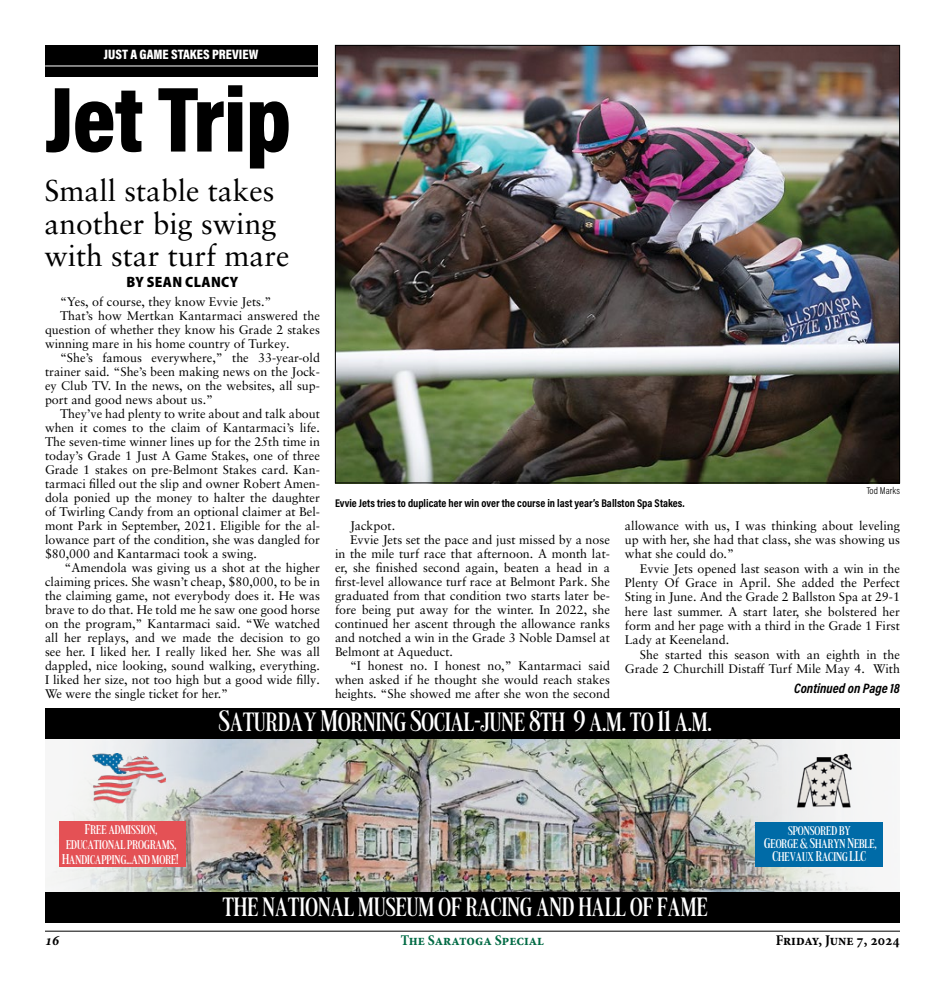
<style>
.page{position:relative;width:945px;height:990px;background:#fff}
.page>*{position:absolute;margin:0;border:0;box-sizing:border-box;transform-origin:0 0}
.t1{font:900 93.75px "Acumin Pro Cond";letter-spacing:-.01em;color:#000}
.t2{font:30px/32.5px "Sabon LT Pro";color:#000}
.t3{font:500 28.88px "LT Carpet";letter-spacing:.005em;color:#fff}
.t4{font:700 condensed 15px "Minion Pro";color:#006a44}
.t5{font:700 condensed 15px "Minion Pro";color:#000}
.t6{font:900 semi-condensed 15px "Myriad Pro";letter-spacing:.02em;color:#000}
.t7{font:italic 700 condensed 15px "Minion Pro";color:#000}
.t8{font:500 13.75px/15px "LT Carpet";letter-spacing:.005em;color:#fff;text-align:center}
.t9{font:900 13.75px "Acumin Pro Cond";color:#fff}
.t10{font:italic 700 13.75px "Acumin Pro Cond";color:#000}
.t11{font:12.5px/14.4px "Sabon LT Pro";color:#000;text-align:justify}
.t12{font:700 11.25px "Acumin Pro Cond";color:#000}
.t13{font:300 10px "Acumin Pro Cond";color:#000}
</style>
<div class="page">
<hr style="left:45px;top:931px;width:855px;height:1px;background:#000">
<img style="left:252px;top:739px;width:444px;height:153px">
<img style="left:45px;top:739px;width:207px;height:153px">
<img style="left:696px;top:739px;width:187px;height:153px">
<div style="left:59px;top:821px;width:127px;height:46px;background:#e45155"></div>
<div style="left:756px;top:822px;width:127px;height:44px;background:#006ba7"></div>
<img style="left:796px;top:751px;width:58px;height:58px">
<div style="left:45px;top:892px;width:855px;height:30px;background:#000"></div>
<img style="left:93px;top:753px;width:73px;height:51px">
<div style="left:45px;top:709px;width:855px;height:30px;background:#000"></div>
<img style="left:337px;top:47px;width:561px;height:434px">
<div style="left:46px;top:45px;width:272px;height:32px;background:#000"></div>
<hr style="left:45px;top:66px;width:275px;height:1px;background:#fff">
<p class="t9" style="left:104px;top:45px;width:156px">JUST A GAME STAKES PREVIEW</p>
<h1 class="t1" style="left:45px;top:58px;width:248px">Jet Trip</h1>
<h2 class="t2" style="left:45px;top:174px;width:246px">Small stable takes another big swing with star turf mare</h2>
<p class="t6" style="left:127px;top:272px;width:113px">BY SEAN CLANCY</p>
<p class="t11" style="left:60px;top:294px;width:213px">“Yes, of course, they know Evvie Jets.”</p>
<p class="t11" style="left:60px;top:308px;width:261px">That’s how Mertkan Kantarmaci answered the</p>
<p class="t11" style="left:45px;top:322px;width:277px">question of whether they know his Grade 2 stakes</p>
<p class="t11" style="left:45px;top:336px;width:246px">winning mare in his home country of Turkey.</p>
<p class="t11" style="left:60px;top:350px;width:261px">“She’s famous everywhere,” the 33-year-old</p>
<p class="t11" style="left:45px;top:364px;width:277px">trainer said. “She’s been making news on the Jock-</p>
<p class="t11" style="left:45px;top:378px;width:277px">ey Club TV. In the news, on the websites, all sup-</p>
<p class="t11" style="left:45px;top:392px;width:170px">port and good news about us.”</p>
<p class="t11" style="left:60px;top:406px;width:262px">They’ve had plenty to write about and talk about</p>
<p class="t11" style="left:45px;top:420px;width:276px">when it comes to the claim of Kantarmaci’s life.</p>
<p class="t11" style="left:45px;top:434px;width:277px">The seven-time winner lines up for the 25th time in</p>
<p class="t11" style="left:45px;top:448px;width:276px">today’s Grade 1 Just A Game Stakes, one of three</p>
<p class="t11" style="left:45px;top:462px;width:277px">Grade 1 stakes on pre-Belmont Stakes card. Kan-</p>
<p class="t11" style="left:45px;top:476px;width:276px">tarmaci filled out the slip and owner Robert Amen-</p>
<p class="t11" style="left:45px;top:490px;width:276px">dola ponied up the money to halter the daughter</p>
<p class="t11" style="left:45px;top:504px;width:277px">of Twirling Candy from an optional claimer at Bel-</p>
<p class="t11" style="left:45px;top:518px;width:276px">mont Park in September, 2021. Eligible for the al-</p>
<p class="t11" style="left:45px;top:532px;width:276px">lowance part of the condition, she was dangled for</p>
<p class="t11" style="left:45px;top:546px;width:213px">$80,000 and Kantarmaci took a swing.</p>
<p class="t11" style="left:65px;top:560px;width:257px">“Amendola was giving us a shot at the higher</p>
<p class="t11" style="left:45px;top:574px;width:276px">claiming prices. She wasn’t cheap, $80,000, to be in</p>
<p class="t11" style="left:45px;top:588px;width:276px">the claiming game, not everybody does it. He was</p>
<p class="t11" style="left:45px;top:602px;width:276px">brave to do that. He told me he saw one good horse</p>
<p class="t11" style="left:45px;top:616px;width:276px">on the program,” Kantarmaci said. “We watched</p>
<p class="t11" style="left:45px;top:630px;width:276px">all her replays, and we made the decision to go</p>
<p class="t11" style="left:45px;top:644px;width:276px">see her. I liked her. I really liked her. She was all</p>
<p class="t11" style="left:45px;top:658px;width:276px">dappled, nice looking, sound walking, everything.</p>
<p class="t11" style="left:45px;top:672px;width:277px">I liked her size, not too high but a good wide filly.</p>
<p class="t11" style="left:45px;top:686px;width:185px">We were the single ticket for her.”</p>
<p class="t12" style="left:335px;top:496px;width:351px">Evvie Jets tries to duplicate her win over the course in last year’s Ballston Spa Stakes.</p>
<p class="t13" style="left:867px;top:485px;width:35px">Tod Marks</p>
<p class="t11" style="left:350px;top:518px;width:47px">Jackpot.</p>
<p class="t11" style="left:350px;top:532px;width:261px">Evvie Jets set the pace and just missed by a nose</p>
<p class="t11" style="left:335px;top:546px;width:277px">in the mile turf race that afternoon. A month lat-</p>
<p class="t11" style="left:335px;top:560px;width:276px">er, she finished second again, beaten a head in a</p>
<p class="t11" style="left:335px;top:574px;width:277px">first-level allowance turf race at Belmont Park. She</p>
<p class="t11" style="left:335px;top:588px;width:276px">graduated from that condition two starts later be-</p>
<p class="t11" style="left:335px;top:602px;width:277px">fore being put away for the winter. In 2022, she</p>
<p class="t11" style="left:335px;top:616px;width:277px">continued her ascent through the allowance ranks</p>
<p class="t11" style="left:335px;top:630px;width:276px">and notched a win in the Grade 3 Noble Damsel at</p>
<p class="t11" style="left:335px;top:644px;width:120px">Belmont at Aqueduct.</p>
<p class="t11" style="left:350px;top:658px;width:262px">“I honest no. I honest no,” Kantarmaci said</p>
<p class="t11" style="left:335px;top:672px;width:276px">when asked if he thought she would reach stakes</p>
<p class="t11" style="left:335px;top:686px;width:276px">heights. “She showed me after she won the second</p>
<p class="t11" style="left:625px;top:518px;width:277px">allowance with us, I was thinking about leveling up with her, she had that class, she was showing us what she could do.”</p>
<p class="t11" style="left:625px;top:561px;width:277px;text-indent:15px">Evvie Jets opened last season with a win in the Plenty Of Grace in April. She added the Perfect Sting in June. And the Grade 2 Ballston Spa at 29-1 here last summer. A start later, she bolstered her form and her page with a third in the Grade 1 First Lady at Keeneland.</p>
<p class="t11" style="left:625px;top:647px;width:277px;text-align:right">She started this season with an eighth in the<br>Grade 2 Churchill Distaff Turf Mile May 4. With</p>
<p class="t10" style="left:794px;top:679px;width:107px">Continued on Page 18</p>
<h3 class="t3" style="left:219px;top:704px;width:494px">Saturday Morning Social-june 8th 9 a.m. to 11 a.m.</h3>
<p class="t8" style="left:62px;top:822px;width:118px">Free admission, educational programs,<br>Handicapping...and more!</p>
<p class="t8" style="left:764px;top:823px;width:114px;line-height:13.1px">sponsored by<br>George &amp; Sharyn Neble,<br>Chevaux Racing LLC</p>
<h3 class="t3" style="left:223px;top:889px;width:486px">the national museum of racing and hall of fame</h3>
<p class="t7" style="left:45px;top:930px;width:16px">16</p>
<p class="t4" style="left:401px;top:930px;width:145px">The Saratoga Special</p>
<p class="t5" style="left:776px;top:930px;width:126px">Friday, June 7, 2024</p>
</div>
